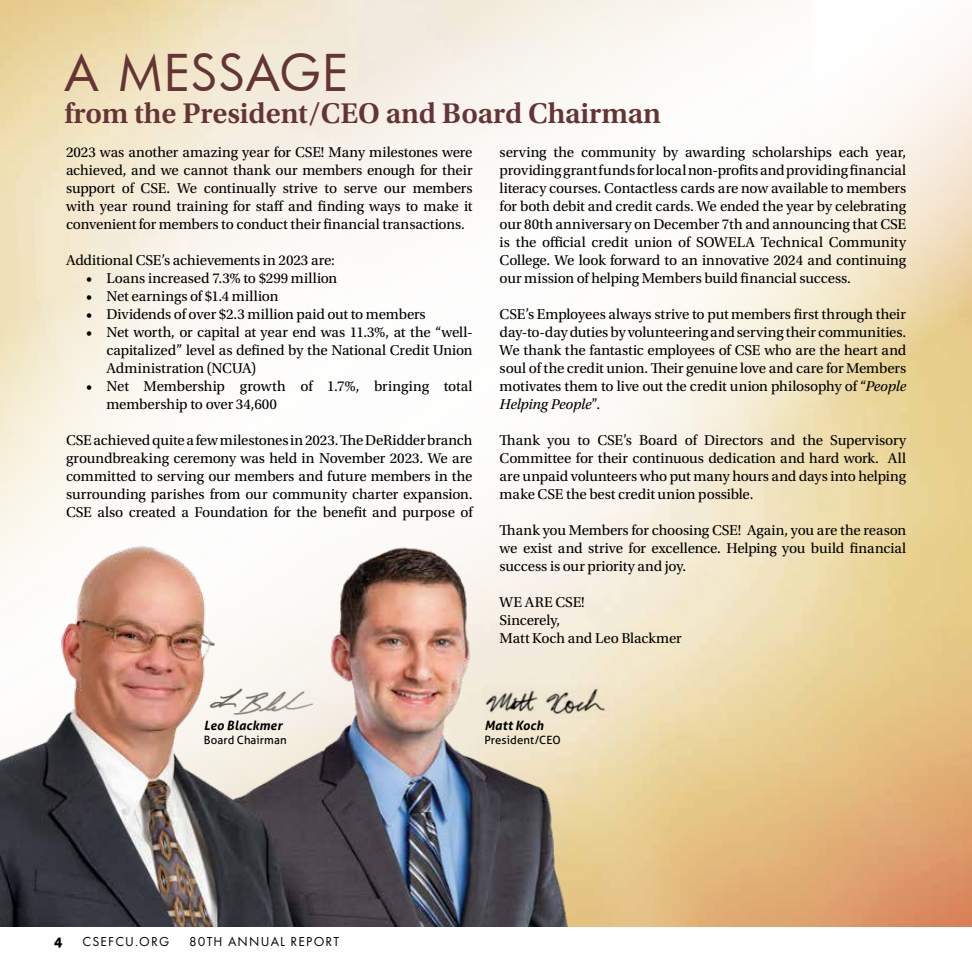
<style>
.page{position:relative;width:972px;height:972px;background:#fff}
.page>*{position:absolute;margin:0;border:0;box-sizing:border-box;transform-origin:0 0}
.t1{font:49.5px "Futura";color:#653435}
.t2{font:600 30px "Utopia Std";letter-spacing:-.005em;color:#653435}
.t3{font:800 16.5px "Alegreya Sans";color:#000}
.t4{font:15px/18px "Utopia Std";letter-spacing:-.01em;color:#000;text-align:justify}
.t5{font:13.5px "Futura PT";letter-spacing:.09em;color:#000}
.t6{font:italic 700 12.9px "Aller";letter-spacing:.01em;color:#000}
.t7{font:11.4px "Aller";letter-spacing:.005em;color:#000}
.s1{font-style:italic}
</style>
<div class="page">
<img style="left:582px;top:42px;width:390px;height:885px">
<img style="left:0;top:0;width:813px;height:772px">
<img style="left:582px;top:684px;width:27px;height:36px">
<img style="left:0;top:528px;width:582px;height:399px">
<h1 class="t1" style="left:64px;top:40px;width:286px">A MESSAGE</h1>
<h2 class="t2" style="left:64px;top:96px;width:598px">from the President/CEO and Board Chairman</h2>
<p class="t4" style="left:66px;top:144px;width:408px">2023 was another amazing year for CSE! Many milestones were achieved, and we cannot thank our members enough for their support of CSE. We continually strive to serve our members with year round training for staff and finding ways to make it convenient for members to conduct their financial transactions.</p>
<p class="t4" style="left:66px;top:252px;width:270px">Additional CSE’s achievements in 2023 are:</p>
<p class="t4" style="left:86px;top:270px;width:253px">• Loans increased 7.3% to $299 million</p>
<p class="t4" style="left:86px;top:288px;width:194px">• Net earnings of $1.4 million</p>
<p class="t4" style="left:86px;top:306px;width:341px">• Dividends of over $2.3 million paid out to members</p>
<p class="t4" style="left:106px;top:324px;width:368px;text-indent:-20px">• Net worth, or capital at year end was 11.3%, at the “well&shy;capitalized” level as defined by the National Credit Union Administration (NCUA)</p>
<p class="t4" style="left:106px;top:378px;width:368px;text-indent:-20px">• Net Membership growth of 1.7%, bringing total membership to over 34,600</p>
<p class="t4" style="left:66px;top:432px;width:408px">CSE achieved quite a few milestones in 2023. The DeRidder branch groundbreaking ceremony was held in November 2023. We are committed to serving our members and future members in the surrounding parishes from our community charter expansion.<br>CSE also created a Foundation for the benefit and purpose of</p>
<p class="t4" style="left:500px;top:144px;width:408px">serving the community by awarding scholarships each year, providing grant funds for local non-profits and providing financial literacy courses. Contactless cards are now available to members for both debit and credit cards. We ended the year by celebrating our 80th anniversary on December 7th and announcing that CSE is the official credit union of SOWELA Technical Community College. We look forward to an innovative 2024 and continuing our mission of helping Members build financial success.</p>
<p class="t4" style="left:500px;top:306px;width:408px">CSE’s Employees always strive to put members first through their day-to-day duties by volunteering and serving their communities.<br>We thank the fantastic employees of CSE who are the heart and soul of the credit union. Their genuine love and care for Members motivates them to live out the credit union philosophy of “<span class="s1">People Helping People</span>”.</p>
<p class="t4" style="left:500px;top:432px;width:408px">Thank you to CSE’s Board of Directors and the Supervisory Committee for their continuous dedication and hard work. All are unpaid volunteers who put many hours and days into helping make CSE the best credit union possible.</p>
<p class="t4" style="left:500px;top:522px;width:408px">Thank you Members for choosing CSE! Again, you are the reason we exist and strive for excellence. Helping you build financial success is our priority and joy.</p>
<p class="t4" style="left:500px;top:594px;width:184px;text-align:left">WE ARE CSE!<br>Sincerely,<br>Matt Koch and Leo Blackmer</p>
<p class="t6" style="left:204px;top:718px;width:80px">Leo Blackmer</p>
<p class="t7" style="left:204px;top:734px;width:84px">Board Chairman</p>
<p class="t3" style="left:54px;top:929px;width:10px">4</p>
<p class="t5" style="left:82px;top:934px;width:88px">CSEFCU.ORG</p>
<p class="t5" style="left:189px;top:934px;width:152px">80TH ANNUAL REPORT</p>
<p class="t6" style="left:484px;top:717px;width:61px">Matt Koch</p>
<p class="t7" style="left:484px;top:733px;width:78px">President/CEO</p>
</div>
